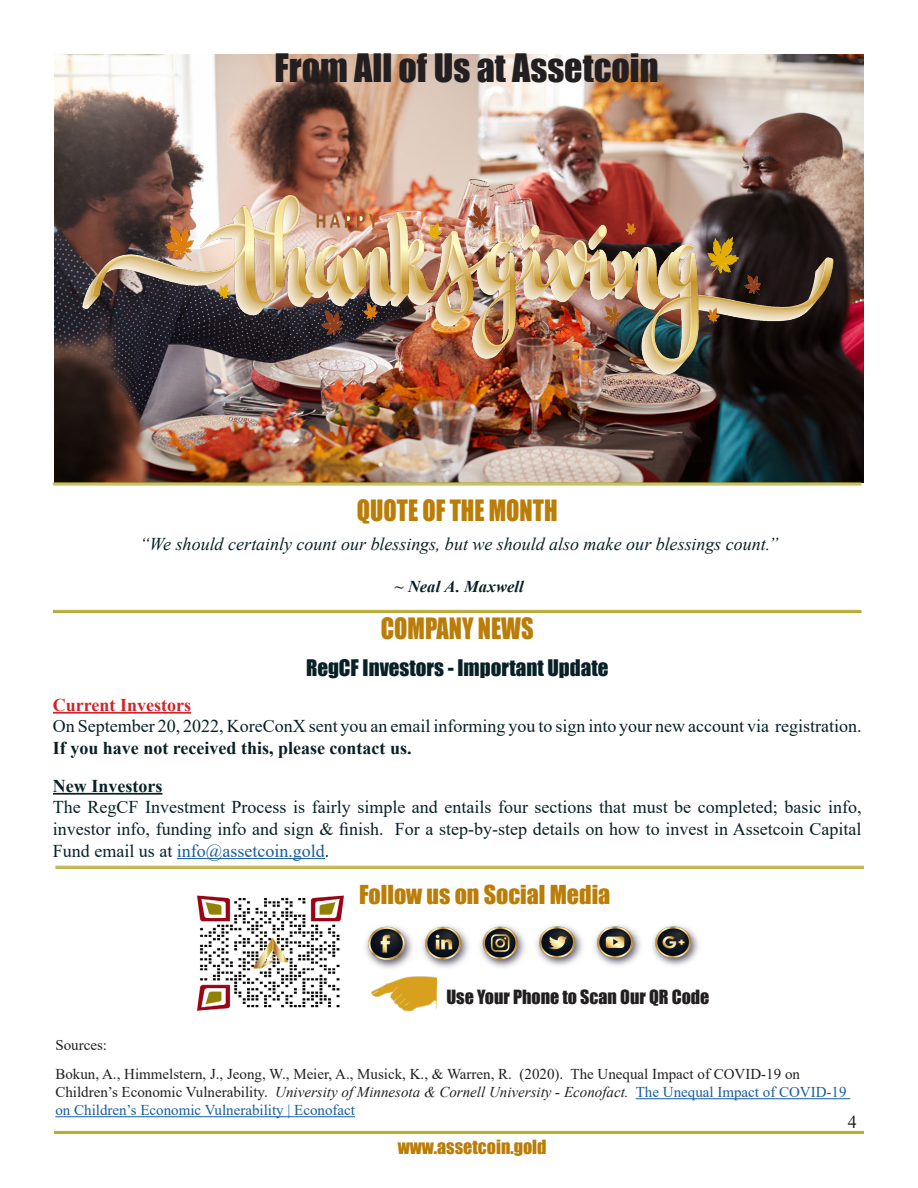
<style>
.page{position:relative;width:918px;height:1188px;background:#fff}
.page>*{position:absolute;margin:0;border:0;box-sizing:border-box;transform-origin:0 0}
.t1{font:36px "Impact";color:#231f20}
.t2{font:27px "Impact";color:#ba7d08;scale:.9 1}
.t3{font:24px "Impact";color:#ba7d08}
.t4{font:21px "Impact";color:#072127}
.t5{font:18px/21.6px "Times New Roman";color:#072127}
.t6{font:italic 18px "Times New Roman";color:#072127}
.t7{font:18px "Impact";color:#231f20}
.t8{font:18px "Impact";color:#ba7d08}
.t9{font:700 18px "Times New Roman";color:#d1232a}
.t10{font:700 18px "Times New Roman";color:#072127}
.t11{font:18px "Times New Roman";color:#231f20}
.t12{font:italic 700 16.5px "Times New Roman";letter-spacing:.01em;color:#072127}
.t13{font:15px/18px "Times New Roman";color:#175d9e}
.t14{font:15px "Times New Roman";color:#231f20}
.s1{font-weight:700}
.s2{color:#175d9e}
.s3{color:#231f20}
.s4{font-style:italic;color:#231f20}
</style>
<div class="page">
<hr style="left:54px;top:1131px;width:810px;height:1px;background:#b4aa33">
<hr style="left:54px;top:1132px;width:810px;height:1px;background:#b4aa33">
<hr style="left:54px;top:1133px;width:810px;height:1px;background:#b4aa33">
<img style="left:54px;top:54px;width:810px;height:428px">
<hr style="left:55px;top:866px;width:809px;height:1px;background:#b4aa33">
<hr style="left:55px;top:867px;width:809px;height:1px;background:#b4aa33">
<hr style="left:55px;top:868px;width:809px;height:1px;background:#b4aa33">
<img style="left:365px;top:925px;width:334px;height:44px">
<hr style="left:53px;top:610px;width:809px;height:1px;background:#b4aa33">
<hr style="left:53px;top:611px;width:809px;height:1px;background:#b4aa33">
<hr style="left:53px;top:612px;width:809px;height:1px;background:#b4aa33">
<img style="left:197px;top:895px;width:147px;height:116px">
<hr style="left:53px;top:712px;width:138px;height:2px;background:#d1232a">
<hr style="left:53px;top:793px;width:109px;height:2px;background:#072127">
<hr style="left:177px;top:858px;width:148px;height:1px;background:#175d9e">
<hr style="left:53px;top:482px;width:809px;height:1px;background:#b4aa33">
<hr style="left:53px;top:484px;width:809px;height:1px;background:#b4aa33">
<hr style="left:53px;top:485px;width:809px;height:1px;background:#b4aa33">
<img style="left:372px;top:976px;width:64px;height:36px">
<img style="left:63px;top:154px;width:797px;height:261px">
<hr style="left:636px;top:1098px;width:214px;height:1px;background:#175d9e">
<hr style="left:55px;top:1116px;width:300px;height:1px;background:#175d9e">
<p class="t1" style="left:274px;top:40px;width:386px">From All of Us at Assetcoin</p>
<p class="t2" style="left:357px;top:489px;width:224px">QUOTE OF THE MONTH</p>
<p class="t6" style="left:140px;top:532px;width:640px">“We should certainly count our blessings, but we should also make our blessings count.”</p>
<p class="t12" style="left:395px;top:575px;width:131px">~ Neal A. Maxwell</p>
<p class="t2" style="left:381px;top:607px;width:171px">COMPANY NEWS</p>
<p class="t4" style="left:306px;top:651px;width:304px">RegCF Investors - Important Update</p>
<p class="t9" style="left:53px;top:692px;width:140px">Current Investors</p>
<p class="t5" style="left:53px;top:715px;width:810px">On September 20, 2022, KoreConX sent you an email informing you to sign into your new account via registration.<br><span class="s1">If you have not received this, please contact us.</span></p>
<p class="t10" style="left:53px;top:773px;width:111px">New Investors</p>
<p class="t5" style="left:53px;top:796px;width:810px;text-align:justify">The RegCF Investment Process is fairly simple and entails four sections that must be completed; basic info, investor info, funding info and sign &amp; finish. For a step-by-step details on how to invest in Assetcoin Capital Fund email us at <span class="s2">info@assetcoin.gold</span>.</p>
<p class="t3" style="left:359px;top:876px;width:253px">Follow us on Social Media</p>
<p class="t7" style="left:446px;top:983px;width:265px">Use Your Phone to Scan Our QR Code</p>
<p class="t14" style="left:55px;top:1035px;width:53px">Sources:</p>
<p class="t14" style="left:55px;top:1064px;width:746px">Bokun, A., Himmelstern, J., Jeong, W., Meier, A., Musick, K., &amp; Warren, R. (2020). The Unequal Impact of COVID-19 on</p>
<p class="t13" style="left:55px;top:1083px;width:793px"><span class="s3">Children’s Economic Vulnerability.</span> <span class="s4">University of Minnesota &amp; Cornell University - Econofact.</span> The Unequal Impact of COVID-19 on Children’s Economic Vulnerability | Econofact</p>
<p class="t11" style="left:848px;top:1109px;width:10px">4</p>
<p class="t8" style="left:398px;top:1133px;width:150px">www.assetcoin.gold</p>
</div>
